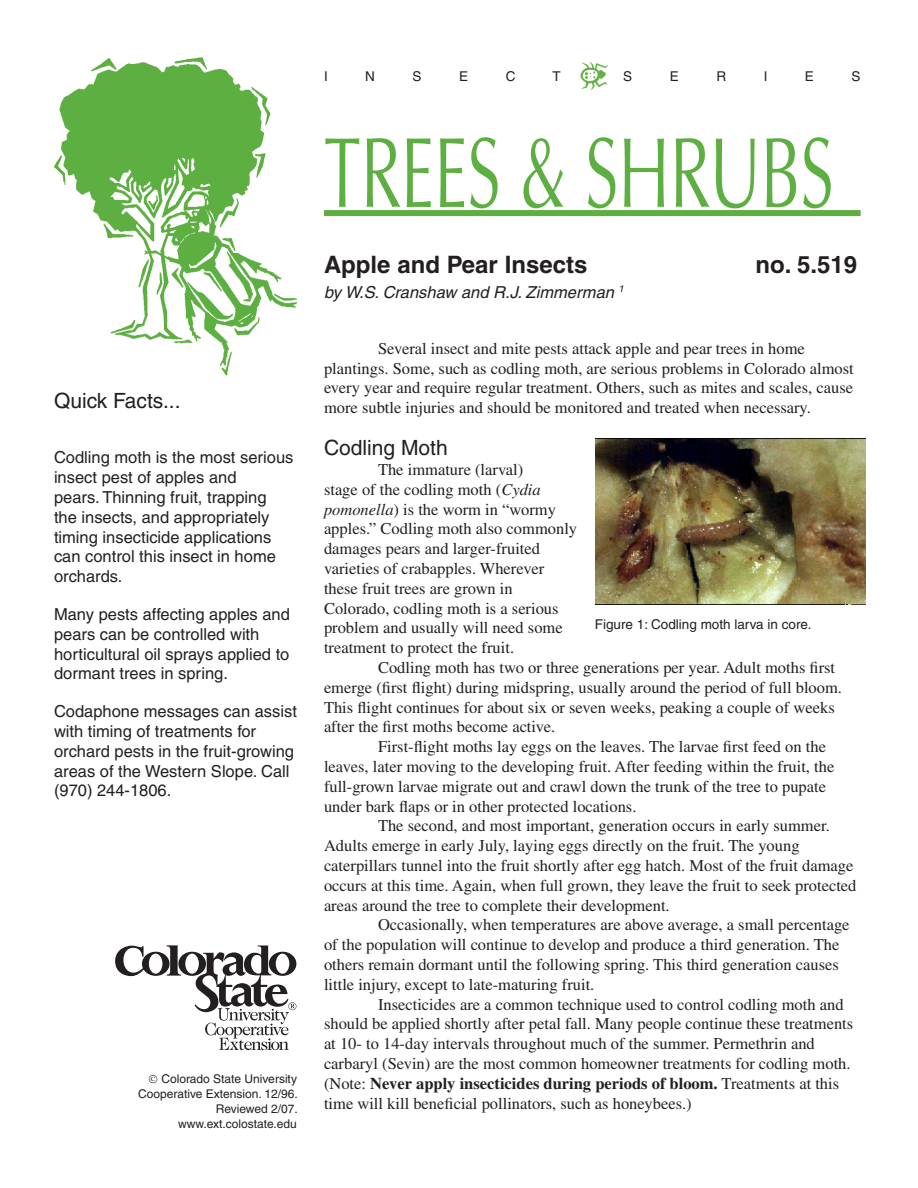
<style>
.page{position:relative;width:918px;height:1188px;background:#fff}
.page>*{position:absolute;margin:0;border:0;box-sizing:border-box;transform-origin:0 0}
.t1{font:100.5px "Zapf Humanist 601 BT";color:#5daf41;scale:.67 1}
.t2{font:700 24px "Helvetica";color:#231f20}
.t3{font:21px "Helvetica";color:#231f20}
.t4{font:16.5px/19.8px "Times";color:#231f20}
.t5{font:16.5px/19.8px "Helvetica";color:#231f20}
.t6{font:italic 16.5px "Helvetica";color:#231f20}
.t7{font:13.5px "Helvetica";color:#231f20}
.t8{font:12px/15px "Helvetica";color:#231f20;text-align:right}
.s1{font-style:italic}
.s2{font-weight:700}
</style>
<div class="page">
<div style="left:324px;top:210px;width:537px;height:6px;background:#5daf41"></div>
<img style="left:54px;top:57px;width:243px;height:318px">
<img style="left:596px;top:438px;width:270px;height:167px">
<img style="left:580px;top:62px;width:28px;height:28px">
<svg style="left:115px;top:945px;width:181px;height:105px"></svg>
<p class="t3" style="left:54px;top:388px;width:128px">Quick Facts...</p>
<p class="t5" style="left:54px;top:448px;width:241px">Codling moth is the most serious insect pest of apples and<br>pears. Thinning fruit, trapping the insects, and appropriately timing insecticide applications can control this insect in home orchards.</p>
<p class="t5" style="left:54px;top:604px;width:237px">Many pests affecting apples and pears can be controlled with horticultural oil sprays applied to dormant trees in spring.</p>
<p class="t5" style="left:54px;top:701px;width:244px">Codaphone messages can assist with timing of treatments for orchard pests in the fruit-growing areas of the Western Slope. Call (970) 244-1806.</p>
<p class="t8" style="left:138px;top:1072px;width:161px">Colorado State University<br>Cooperative Extension. 12/96.<br>Reviewed 2/07. www.ext.colostate.edu</p>
<p class="t7" style="left:324px;top:69px;width:5px">I</p>
<p class="t7" style="left:365px;top:69px;width:11px">N</p>
<p class="t7" style="left:413px;top:69px;width:11px">S</p>
<p class="t7" style="left:459px;top:69px;width:11px">E</p>
<p class="t7" style="left:506px;top:69px;width:11px">C</p>
<p class="t7" style="left:552px;top:69px;width:10px">T</p>
<p class="t7" style="left:623px;top:69px;width:11px">S</p>
<p class="t7" style="left:670px;top:69px;width:11px">E</p>
<p class="t7" style="left:716px;top:69px;width:11px">R</p>
<p class="t7" style="left:764px;top:69px;width:5px">I</p>
<p class="t7" style="left:805px;top:69px;width:11px">E</p>
<p class="t7" style="left:852px;top:69px;width:11px">S</p>
<h1 class="t1" style="left:324px;top:110px;width:762px">TREES &amp; SHRUBS</h1>
<h2 class="t2" style="left:324px;top:250px;width:265px">Apple and Pear Insects</h2>
<h2 class="t2" style="left:755px;top:250px;width:103px">no. 5.519</h2>
<p class="t6" style="left:324px;top:282px;width:301px">by W.S. Cranshaw and R.J. Zimmerman <sup>1</sup></p>
<p class="t4" style="left:324px;top:338px;width:531px;text-indent:54px">Several insect and mite pests attack apple and pear trees in home plantings. Some, such as codling moth, are serious problems in Colorado almost every year and require regular treatment. Others, such as mites and scales, cause more subtle injuries and should be monitored and treated when necessary.</p>
<p class="t3" style="left:324px;top:436px;width:125px">Codling Moth</p>
<p class="t4" style="left:324px;top:459px;width:255px;text-indent:54px">The immature (larval)<br>stage of the codling moth (<span class="s1">Cydia pomonella</span>) is the worm in “wormy apples.” Codling moth also commonly damages pears and larger-fruited varieties of crabapples. Wherever these fruit trees are grown in<br>Colorado, codling moth is a serious problem and usually will need some treatment to protect the fruit.</p>
<p class="t4" style="left:324px;top:657px;width:520px;text-indent:54px">Codling moth has two or three generations per year. Adult moths first emerge (first flight) during midspring, usually around the period of full bloom.<br>This flight continues for about six or seven weeks, peaking a couple of weeks after the first moths become active.</p>
<p class="t4" style="left:324px;top:737px;width:512px;text-indent:54px">First-flight moths lay eggs on the leaves. The larvae first feed on the leaves, later moving to the developing fruit. After feeding within the fruit, the full-grown larvae migrate out and crawl down the trunk of the tree to pupate under bark flaps or in other protected locations.</p>
<p class="t4" style="left:324px;top:816px;width:534px;text-indent:54px">The second, and most important, generation occurs in early summer.<br>Adults emerge in early July, laying eggs directly on the fruit. The young caterpillars tunnel into the fruit shortly after egg hatch. Most of the fruit damage occurs at this time. Again, when full grown, they leave the fruit to seek protected areas around the tree to complete their development.</p>
<p class="t4" style="left:324px;top:915px;width:527px;text-indent:54px">Occasionally, when temperatures are above average, a small percentage of the population will continue to develop and produce a third generation. The others remain dormant until the following spring. This third generation causes little injury, except to late-maturing fruit.</p>
<p class="t4" style="left:324px;top:994px;width:531px;text-indent:54px">Insecticides are a common technique used to control codling moth and should be applied shortly after petal fall. Many people continue these treatments at 10- to 14-day intervals throughout much of the summer. Permethrin and carbaryl (Sevin) are the most common homeowner treatments for codling moth. (Note: <span class="s2">Never apply insecticides during periods of bloom.</span> Treatments at this time will kill beneficial pollinators, such as honeybees.)</p>
<p class="t7" style="left:595px;top:616px;width:218px">Figure 1: Codling moth larva in core.</p>
</div>
